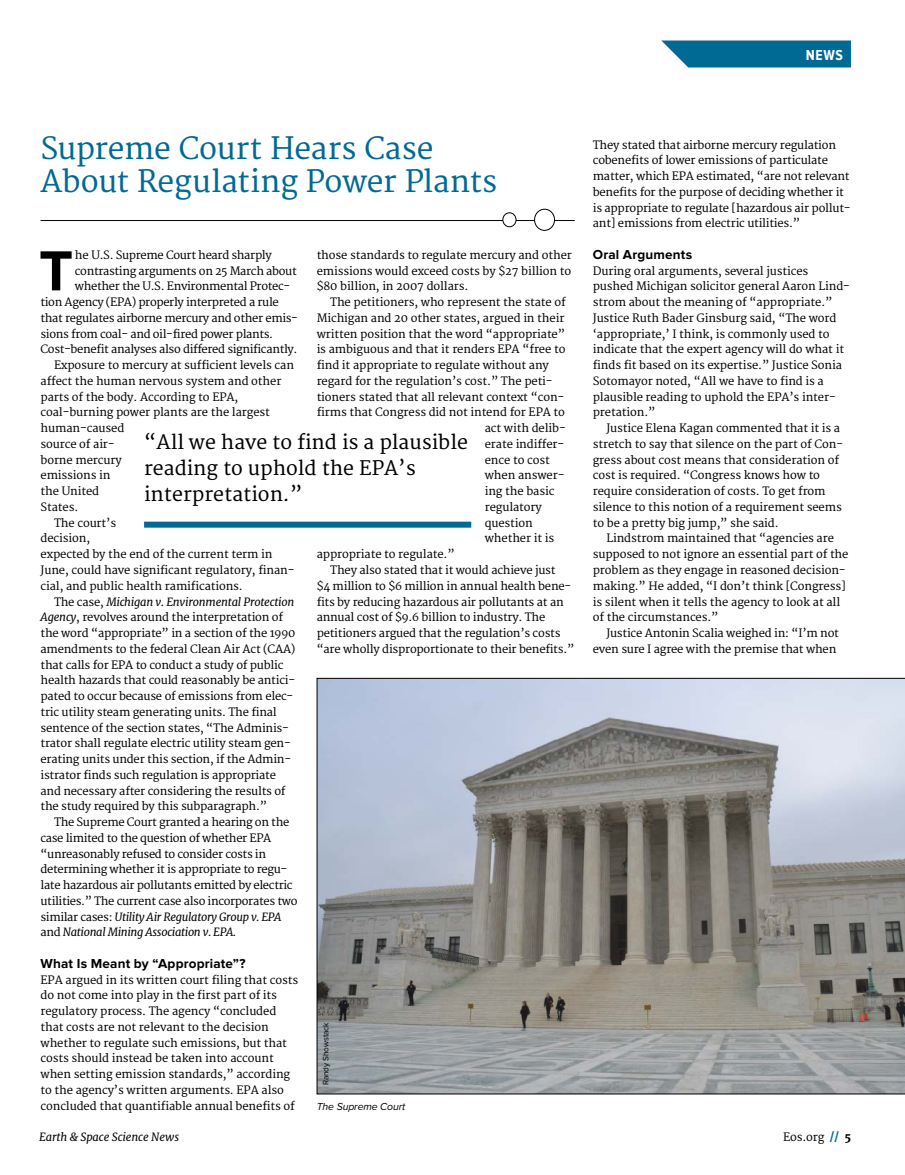
<style>
.page{position:relative;width:905px;height:1175px;background:#fff}
.page>*{position:absolute;margin:0;border:0;box-sizing:border-box;transform-origin:0 0}
.t1{font:700 58.5px "Proxima Nova";color:#000}
.t2{font:30px/33px "Merriweather";letter-spacing:-.01em;color:#006a94}
.t3{font:19.5px/26.4px "Merriweather";color:#000}
.t4{font:700 15px "Proxima Nova Cond";color:#fff}
.t5{font:700 13.5px "Proxima Nova";letter-spacing:.015em;color:#000}
.t6{font:11.25px/15.8px "Merriweather";letter-spacing:-.01em;color:#000}
.t7{font:11.25px "Merriweather";letter-spacing:-.03em;color:#000}
.t8{font:italic 11.25px "Merriweather";letter-spacing:-.03em;color:#000}
.t9{font:italic 11.25px "Merriweather";letter-spacing:-.01em;color:#000}
.t10{font:italic 10.5px "Proxima Nova";letter-spacing:-.01em;color:#000}
.t11{font:8.25px "Proxima Nova";letter-spacing:-.01em;color:#000}
.s1{font-style:normal}
.s2{font-style:italic}
.s3{font-weight:800;color:#006a94}
.s4{font-weight:800}
</style>
<div class="page">
<svg style="left:661px;top:40px;width:189px;height:28px;background:#1a799f"></svg>
<div style="left:144px;top:521px;width:327px;height:6px;background:#006a94"></div>
<hr style="left:40px;top:220px;width:534px;height:1px;background:#000">
<div style="left:534px;top:209px;width:20px;height:21px;background:#fff;border-radius:50%"></div>
<div style="left:534px;top:209px;width:21px;height:22px;border:1px solid #000;border-radius:50%"></div>
<div style="left:503px;top:213px;width:13px;height:14px;background:#fff;border-radius:50%"></div>
<div style="left:502px;top:212px;width:14px;height:15px;border:1px solid #000;border-radius:50%"></div>
<svg style="left:317px;top:678px;width:587px;height:416px;background:#9a9c9f"></svg>
<h3 class="t4" style="left:805px;top:47px;width:39px">NEWS</h3>
<h2 class="t2" style="left:40px;top:133px;width:458px">Supreme Court Hears Case<br>About Regulating Power Plants</h2>
<h1 class="t1" style="left:39px;top:237px;width:36px">T</h1>
<p class="t7" style="left:75px;top:248px;width:198px">he U.S. Supreme Court heard sharply</p>
<p class="t6" style="left:316px;top:247px;width:257px;text-align:justify">those standards to regulate mercury and other emissions would exceed costs by $27 billion to $80 billion, in 2007 dollars.</p>
<p class="t6" style="left:330px;top:295px;width:237px">The petitioners, who represent the state of</p>
<p class="t6" style="left:316px;top:310px;width:249px">Michigan and 20 other states, argued in their</p>
<p class="t6" style="left:316px;top:326px;width:250px">written position that the word “appropriate”</p>
<p class="t6" style="left:316px;top:342px;width:250px">is ambiguous and that it renders EPA “free to</p>
<p class="t6" style="left:316px;top:358px;width:234px">find it appropriate to regulate without any</p>
<p class="t6" style="left:316px;top:373px;width:237px">regard for the regulation’s cost.” The peti-</p>
<p class="t6" style="left:316px;top:389px;width:249px">tioners stated that all relevant context “con-</p>
<p class="t6" style="left:316px;top:405px;width:250px">firms that Congress did not intend for EPA to</p>
<p class="t6" style="left:485px;top:421px;width:83px">act with delib-</p>
<p class="t6" style="left:485px;top:436px;width:81px">erate indiffer-</p>
<p class="t6" style="left:485px;top:452px;width:66px">ence to cost</p>
<p class="t6" style="left:485px;top:468px;width:81px">when answer-</p>
<p class="t6" style="left:485px;top:484px;width:71px">ing the basic</p>
<p class="t6" style="left:485px;top:499px;width:59px">regulatory</p>
<p class="t6" style="left:485px;top:515px;width:50px">question</p>
<p class="t6" style="left:485px;top:531px;width:71px">whether it is</p>
<p class="t6" style="left:316px;top:547px;width:139px">appropriate to regulate.”</p>
<p class="t6" style="left:330px;top:562px;width:227px">They also stated that it would achieve just</p>
<p class="t6" style="left:316px;top:578px;width:256px">$4 million to $6 million in annual health bene-</p>
<p class="t6" style="left:316px;top:594px;width:248px">fits by reducing hazardous air pollutants at an</p>
<p class="t6" style="left:316px;top:610px;width:230px">annual cost of $9.6 billion to industry. The</p>
<p class="t6" style="left:316px;top:625px;width:245px">petitioners argued that the regulation’s costs</p>
<p class="t6" style="left:316px;top:641px;width:259px">“are wholly disproportionate to their benefits.”</p>
<p class="t7" style="left:75px;top:264px;width:223px">contrasting arguments on 25 March about</p>
<p class="t7" style="left:75px;top:280px;width:217px">whether the U.S. Environmental Protec-</p>
<p class="t7" style="left:40px;top:295px;width:240px">tion Agency (EPA) properly interpreted a rule</p>
<p class="t7" style="left:40px;top:311px;width:259px">that regulates airborne mercury and other emis-</p>
<p class="t7" style="left:40px;top:327px;width:234px">sions from coal- and oil-fired power plants.</p>
<p class="t7" style="left:40px;top:343px;width:258px">Cost-benefit analyses also differed significantly.</p>
<p class="t6" style="left:54px;top:358px;width:241px">Exposure to mercury at sufficient levels can</p>
<p class="t6" style="left:40px;top:373px;width:242px">affect the human nervous system and other</p>
<p class="t6" style="left:40px;top:389px;width:199px">parts of the body. According to EPA,</p>
<p class="t6" style="left:40px;top:405px;width:231px">coal-burning power plants are the largest</p>
<p class="t6" style="left:40px;top:421px;width:85px">human-caused</p>
<p class="t6" style="left:40px;top:436px;width:76px">source of air-</p>
<p class="t6" style="left:40px;top:452px;width:83px">borne mercury</p>
<p class="t6" style="left:40px;top:468px;width:71px">emissions in</p>
<p class="t6" style="left:40px;top:484px;width:60px">the United</p>
<p class="t6" style="left:40px;top:499px;width:39px">States.</p>
<p class="t6" style="left:54px;top:515px;width:64px">The court’s</p>
<p class="t6" style="left:40px;top:531px;width:51px">decision,</p>
<p class="t6" style="left:40px;top:547px;width:233px">expected by the end of the current term in</p>
<p class="t6" style="left:40px;top:562px;width:255px">June, could have significant regulatory, finan-</p>
<p class="t6" style="left:40px;top:578px;width:204px">cial, and public health ramifications.</p>
<p class="t8" style="left:54px;top:594px;width:242px"><span class="s1">The case,</span> Michigan v. Environmental Protection</p>
<p class="t6" style="left:40px;top:610px;width:244px"><span class="s2">Agency</span>, revolves around the interpretation of</p>
<p class="t6" style="left:40px;top:625px;width:256px">the word “appropriate” in a section of the 1990</p>
<p class="t6" style="left:40px;top:641px;width:256px">amendments to the federal Clean Air Act (CAA)</p>
<p class="t6" style="left:40px;top:657px;width:244px">that calls for EPA to conduct a study of public</p>
<p class="t6" style="left:40px;top:673px;width:256px">health hazards that could reasonably be antici-</p>
<p class="t6" style="left:40px;top:688px;width:254px">pated to occur because of emissions from elec-</p>
<p class="t6" style="left:40px;top:704px;width:238px">tric utility steam generating units. The final</p>
<p class="t6" style="left:40px;top:720px;width:250px">sentence of the section states, “The Adminis-</p>
<p class="t6" style="left:40px;top:736px;width:252px">trator shall regulate electric utility steam gen-</p>
<p class="t6" style="left:40px;top:751px;width:252px">erating units under this section, if the Admin-</p>
<p class="t6" style="left:40px;top:767px;width:237px">istrator finds such regulation is appropriate</p>
<p class="t6" style="left:40px;top:783px;width:246px">and necessary after considering the results of</p>
<p class="t6" style="left:40px;top:799px;width:228px">the study required by this subparagraph.”</p>
<p class="t7" style="left:54px;top:815px;width:237px">The Supreme Court granted a hearing on the</p>
<p class="t7" style="left:40px;top:831px;width:232px">case limited to the question of whether EPA</p>
<p class="t7" style="left:40px;top:847px;width:227px">“unreasonably refused to consider costs in</p>
<p class="t7" style="left:40px;top:862px;width:248px">determining whether it is appropriate to regu-</p>
<p class="t7" style="left:40px;top:878px;width:253px">late hazardous air pollutants emitted by electric</p>
<p class="t7" style="left:40px;top:894px;width:258px">utilities.” The current case also incorporates two</p>
<p class="t8" style="left:40px;top:909px;width:242px"><span class="s1">similar cases:</span> Utility Air Regulatory Group v. EPA</p>
<p class="t8" style="left:40px;top:925px;width:197px"><span class="s1">and</span> National Mining Association v. EPA.</p>
<p class="t5" style="left:40px;top:955px;width:206px">What Is Meant by “Appropriate”?</p>
<p class="t6" style="left:40px;top:972px;width:259px">EPA argued in its written court filing that costs do not come into play in the first part of its regulatory process. The agency “concluded that costs are not relevant to the decision whether to regulate such emissions, but that costs should instead be taken into account when setting emission standards,” according to the agency’s written arguments. EPA also concluded that quantifiable annual benefits of</p>
<h3 class="t3" style="left:144px;top:429px;width:325px">“All we have to find is a plausible reading to uphold the EPA’s interpretation.”</h3>
<p class="t11" style="left:321px;top:1085px;width:64px;rotate:-90deg">Randy Showstack</p>
<p class="t10" style="left:317px;top:1100px;width:90px">The Supreme Court</p>
<p class="t6" style="left:592px;top:137px;width:259px">They stated that airborne mercury regulation cobenefits of lower emissions of particulate matter, which EPA estimated, “are not relevant benefits for the purpose of deciding whether it is appropriate to regulate [hazardous air pollut&shy;ant] emissions from electric utilities.”</p>
<p class="t5" style="left:592px;top:246px;width:101px">Oral Arguments</p>
<p class="t6" style="left:592px;top:263px;width:259px">During oral arguments, several justices pushed Michigan solicitor general Aaron Lind&shy;strom about the meaning of “appropriate.” Justice Ruth Bader Ginsburg said, “The word ‘appropriate,’ I think, is commonly used to indicate that the expert agency will do what it finds fit based on its expertise.” Justice Sonia Sotomayor noted, “All we have to find is a plausible reading to uphold the EPA’s inter&shy;pretation.”</p>
<p class="t6" style="left:592px;top:421px;width:252px;text-indent:14px">Justice Elena Kagan commented that it is a stretch to say that silence on the part of Con&shy;gress about cost means that consideration of cost is required. “Congress knows how to require consideration of costs. To get from silence to this notion of a requirement seems to be a pretty big jump,” she said.</p>
<p class="t6" style="left:592px;top:531px;width:257px;text-indent:14px">Lindstrom maintained that “agencies are supposed to not ignore an essential part of the problem as they engage in reasoned decision&shy;making.” He added, “I don’t think [Congress] is silent when it tells the agency to look at all of the circumstances.”</p>
<p class="t6" style="left:592px;top:625px;width:248px;text-align:right">Justice Antonin Scalia weighed in: “I’m not even sure I agree with the premise that when</p>
<p class="t9" style="left:39px;top:1130px;width:142px">Earth &amp; Space Science News</p>
<p class="t6" style="left:783px;top:1129px;width:69px">Eos.org <span class="s3">//</span> <span class="s4">5</span></p>
</div>
